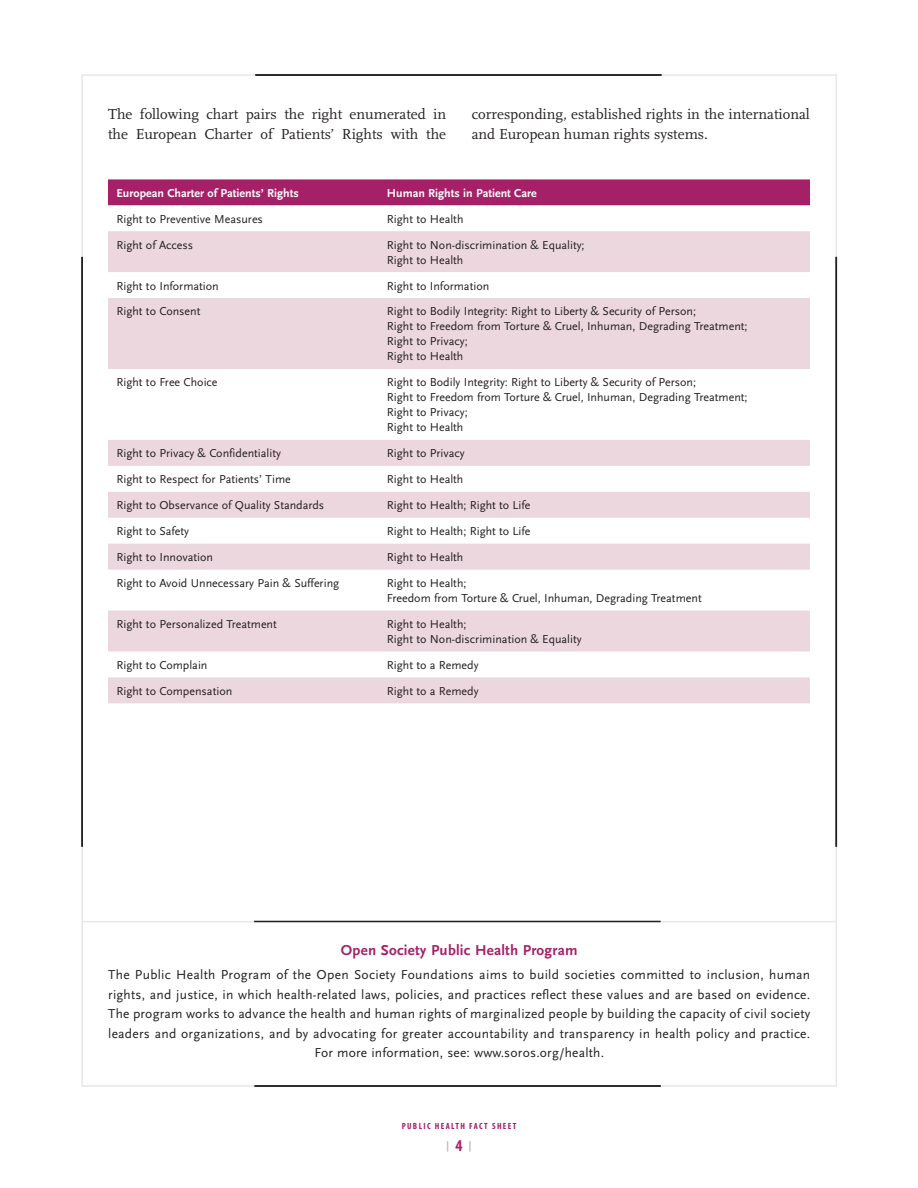
<style>
.page{position:relative;width:918px;height:1188px;background:#fff}
.page>*{position:absolute;margin:0;border:0;box-sizing:border-box;transform-origin:0 0}
.t1{font:15px/19.5px "Scala";color:#231f20}
.t2{font:700 15px "Scala Sans";letter-spacing:.015em;color:#a62067}
.t3{font:13.5px/19.5px "Scala Sans";letter-spacing:.015em;color:#231f20;text-align:center}
.t4{font:12px/15px "Scala Sans";color:#231f20}
.t5{font:700 12px "Scala Sans";color:#fff}
.t6{font:900 10.5px "Myriad Pro";color:#bcbdc0}
.t7{font:700 condensed 9px "Myriad Pro";letter-spacing:.15em;color:#a62067}
.s1{font-weight:700;font-stretch:condensed;font-size:16.5px;color:#a62067}
</style>
<div class="page">
<hr style="left:255px;top:74px;width:407px;height:2px;background:#231f20">
<hr style="left:255px;top:1085px;width:406px;height:2px;background:#231f20">
<hr style="left:836px;top:257px;width:1px;height:590px;background:#231f20">
<hr style="left:81px;top:257px;width:2px;height:590px;background:#231f20">
<hr style="left:83px;top:921px;width:753px;height:1px;background:#e6e7e9">
<hr style="left:254px;top:921px;width:407px;height:1px;background:#231f20">
<div style="left:108px;top:179px;width:702px;height:26px;background:#a62067"></div>
<svg style="left:108px;top:231px;width:702px;height:472px;fill:#ecd7de"></svg>
<p class="t1" style="left:108px;top:106px;width:340px">The following chart pairs the right enumerated in the European Charter of Patients’ Rights with the</p>
<p class="t1" style="left:472px;top:106px;width:340px">corresponding, established rights in the international and European human rights systems.</p>
<p class="t5" style="left:117px;top:188px;width:184px">European Charter of Patients’ Rights</p>
<p class="t5" style="left:387px;top:188px;width:151px">Human Rights in Patient Care</p>
<p class="t4" style="left:117px;top:212px;width:148px">Right to Preventive Measures</p>
<p class="t4" style="left:387px;top:212px;width:78px">Right to Health</p>
<p class="t4" style="left:117px;top:238px;width:78px">Right of Access</p>
<p class="t4" style="left:387px;top:238px;width:199px">Right to Non-discrimination &amp; Equality;<br>Right to Health</p>
<p class="t4" style="left:117px;top:279px;width:104px">Right to Information</p>
<p class="t4" style="left:387px;top:279px;width:104px">Right to Information</p>
<p class="t4" style="left:117px;top:305px;width:86px">Right to Consent</p>
<p class="t4" style="left:387px;top:305px;width:362px">Right to Bodily Integrity: Right to Liberty &amp; Security of Person;<br>Right to Freedom from Torture &amp; Cruel, Inhuman, Degrading Treatment; Right to Privacy;<br>Right to Health</p>
<p class="t4" style="left:117px;top:376px;width:103px">Right to Free Choice</p>
<p class="t4" style="left:387px;top:376px;width:362px">Right to Bodily Integrity: Right to Liberty &amp; Security of Person;<br>Right to Freedom from Torture &amp; Cruel, Inhuman, Degrading Treatment; Right to Privacy;<br>Right to Health</p>
<p class="t4" style="left:117px;top:447px;width:166px">Right to Privacy &amp; Confidentiality</p>
<p class="t4" style="left:387px;top:447px;width:79px">Right to Privacy</p>
<p class="t4" style="left:117px;top:473px;width:176px">Right to Respect for Patients’ Time</p>
<p class="t4" style="left:387px;top:473px;width:78px">Right to Health</p>
<p class="t4" style="left:117px;top:499px;width:209px">Right to Observance of Quality Standards</p>
<p class="t4" style="left:387px;top:499px;width:145px">Right to Health; Right to Life</p>
<p class="t4" style="left:117px;top:525px;width:74px">Right to Safety</p>
<p class="t4" style="left:387px;top:525px;width:145px">Right to Health; Right to Life</p>
<p class="t4" style="left:117px;top:551px;width:98px">Right to Innovation</p>
<p class="t4" style="left:387px;top:551px;width:78px">Right to Health</p>
<p class="t4" style="left:117px;top:577px;width:224px">Right to Avoid Unnecessary Pain &amp; Suffering</p>
<p class="t4" style="left:387px;top:577px;width:316px">Right to Health;<br>Freedom from Torture &amp; Cruel, Inhuman, Degrading Treatment</p>
<p class="t4" style="left:117px;top:618px;width:162px">Right to Personalized Treatment</p>
<p class="t4" style="left:387px;top:618px;width:196px">Right to Health;<br>Right to Non-discrimination &amp; Equality</p>
<p class="t4" style="left:117px;top:659px;width:93px">Right to Complain</p>
<p class="t4" style="left:387px;top:659px;width:93px">Right to a Remedy</p>
<p class="t4" style="left:117px;top:684px;width:117px">Right to Compensation</p>
<p class="t4" style="left:387px;top:684px;width:93px">Right to a Remedy</p>
<p class="t2" style="left:341px;top:945px;width:238px">Open Society Public Health Program</p>
<p class="t3" style="left:108px;top:966px;width:704px">The Public Health Program of the Open Society Foundations aims to build societies committed to inclusion, human rights, and justice, in which health-related laws, policies, and practices reflect these values and are based on evidence.<br>The program works to advance the health and human rights of marginalized people by building the capacity of civil society leaders and organizations, and by advocating for greater accountability and transparency in health policy and practice.<br>For more information, see: www.soros.org/health.</p>
<p class="t7" style="left:402px;top:1123px;width:116px">PUBLIC HEALTH FACT SHEET</p>
<p class="t6" style="left:446px;top:1142px;width:27px">|<span class="s1">4</span>|</p>
</div>
